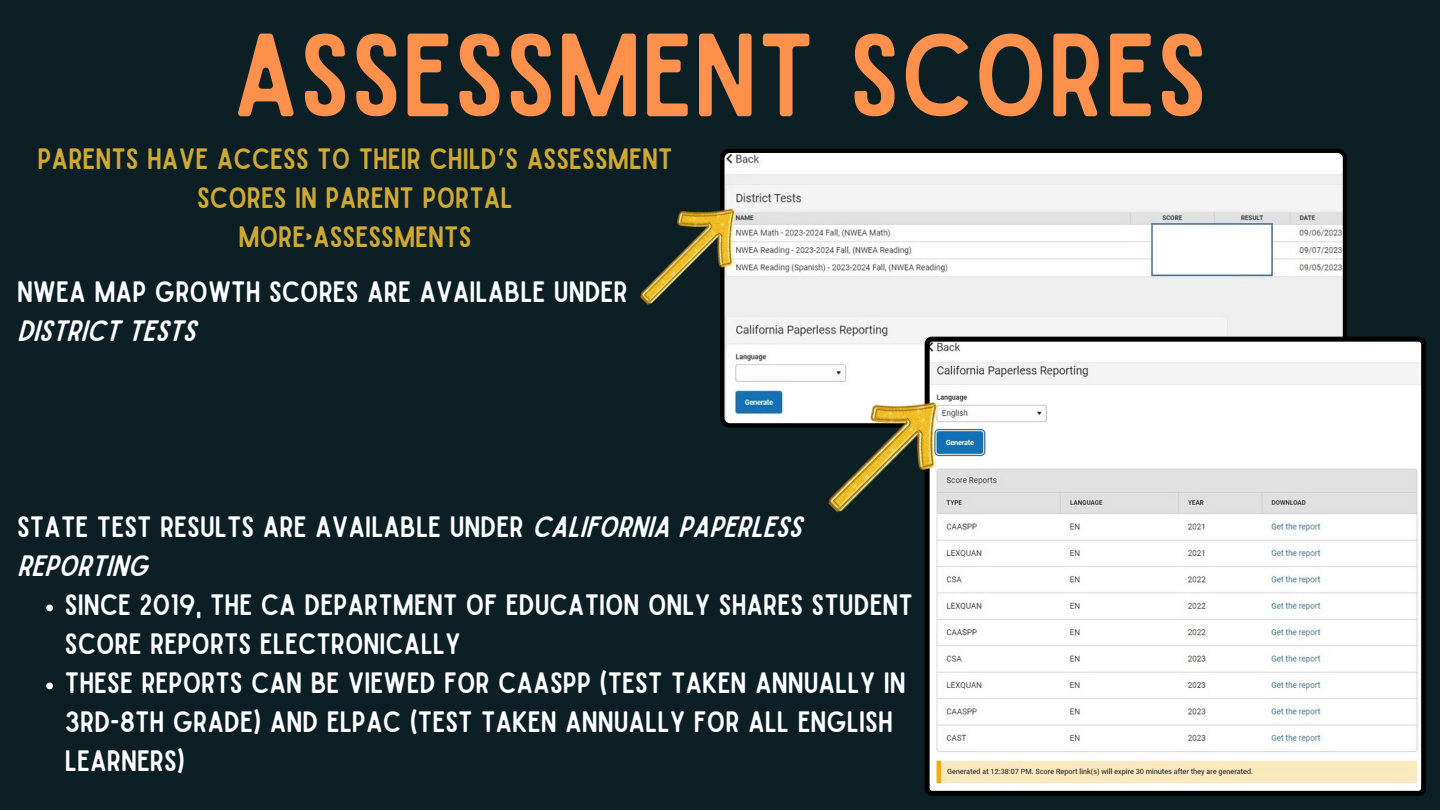
<style>
.page{position:relative;width:1440px;height:810px;background:#0c1f25}
.page>*{position:absolute;margin:0;border:0;box-sizing:border-box;transform-origin:0 0}
.t1{font:112.8px "Sailors";color:#ff914d}
.t2{font:28.2px/39px "Sailors";color:#fff}
.t3{font:28.2px/39px "Sailors";color:#d0a933;text-align:center}
.s1{font-family:"Noto Sans Gurmukhi"}
</style>
<div class="page">
<svg style="left:720px;top:148px;width:627px;height:279px;background:#e6e7e8"></svg>
<svg style="left:924px;top:336px;width:502px;height:460px;background:#ececea"></svg>
<img style="left:639px;top:185px;width:121px;height:142px">
<svg style="left:46px;top:605px;width:7px;height:6px"></svg>
<svg style="left:46px;top:683px;width:7px;height:6px"></svg>
<img style="left:803px;top:374px;width:163px;height:164px">
<p class="t1" style="left:232px;top:34px;width:977px">ASSESSMENT SCORES</p>
<p class="t3" style="left:37px;top:141px;width:637px">PARENTS HAVE ACCESS TO THEIR CHILD<span class="s1">’</span>S ASSESSMENT<br>SCORES IN PARENT PORTAL</p>
<p class="t3" style="left:238px;top:219px;width:235px">MORE&gt;ASSESSMENTS</p>
<p class="t2" style="left:17px;top:274px;width:612px">NWEA MAP GROWTH SCORES ARE AVAILABLE UNDER<br>DISTRICT TESTS</p>
<p class="t2" style="left:17px;top:508px;width:786px">STATE TEST RESULTS ARE AVAILABLE UNDER CALIFORNIA PAPERLESS<br>REPORTING</p>
<p class="t2" style="left:65px;top:586px;width:850px">SINCE 2019, THE CA DEPARTMENT OF EDUCATION ONLY SHARES STUDENT<br>SCORE REPORTS ELECTRONICALLY</p>
<p class="t2" style="left:65px;top:664px;width:842px">THESE REPORTS CAN BE VIEWED FOR CAASPP (TEST TAKEN ANNUALLY IN<br>3RD-8TH GRADE) AND ELPAC (TEST TAKEN ANNUALLY FOR ALL ENGLISH<br>LEARNERS)</p>
</div>
